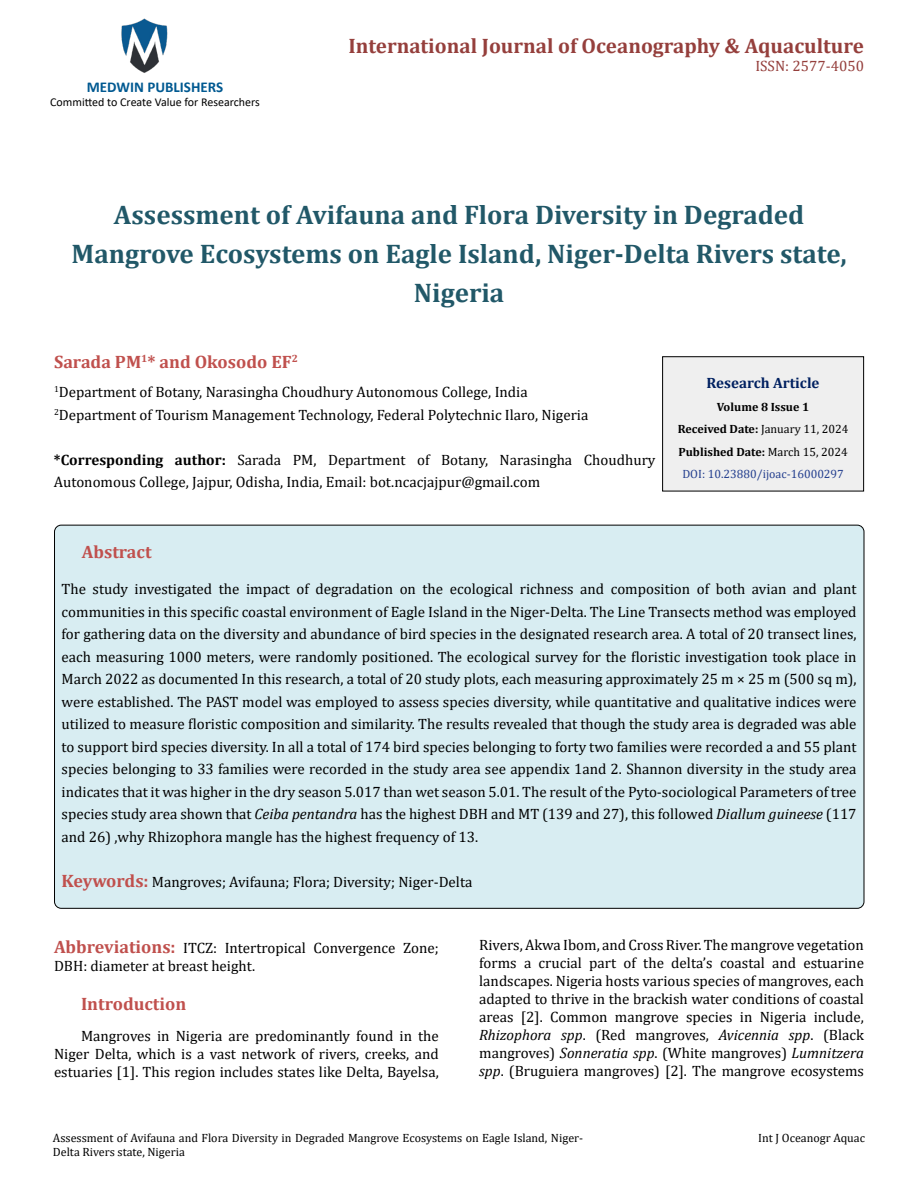
<style>
.page{position:relative;width:918px;height:1188px;background:#fff}
.page>*{position:absolute;margin:0;border:0;box-sizing:border-box;transform-origin:0 0}
.t1{font:700 27px/39px "Cambria";color:#215868;text-align:center}
.t2{font:700 21px "Cambria";color:#953f3c}
.t3{font:700 18px "Cambria";color:#c0504d}
.t4{font:15px/22.5px "Cambria";color:#000}
.t5{font:700 15px "Calibri";color:#005991}
.t6{font:700 15px "Cambria";color:#002060}
.t7{font:15px "Cambria";color:#953f3c}
.t8{font:12px/14.4px "Cambria";color:#000}
.t9{font:700 12px/22.5px "Cambria";color:#000;text-align:center}
.t10{font:12px "Calibri";color:#000}
.s1{font-weight:700}
.s2{font-weight:400}
.s3{font-weight:400;color:#25408f}
.s4{font-style:italic}
.s5{font-weight:700;font-size:18px;color:#c0504d}
</style>
<div class="page">
<img style="left:121px;top:18px;width:47px;height:55px">
<div style="left:663px;top:357px;width:201px;height:134px;background:#efefef"></div>
<div style="left:662px;top:356px;width:202px;height:135px;border:1px solid #000"></div>
<div style="left:55px;top:525px;width:809px;height:383px;background:#d8edf2;border-radius:7px"></div>
<p class="t5" style="left:87px;top:76px;width:138px">MEDWIN PUBLISHERS</p>
<p class="t10" style="left:50px;top:94px;width:211px">Committed to Create Value for Researchers</p>
<h2 class="t2" style="left:348px;top:31px;width:517px">International Journal of Oceanography &amp; Aquaculture</h2>
<p class="t7" style="left:755px;top:57px;width:110px">ISSN: 2577-4050</p>
<h1 class="t1" style="left:72px;top:195px;width:777px">Assessment of Avifauna and Flora Diversity in Degraded<br>Mangrove Ecosystems on Eagle Island, Niger-Delta Rivers state,<br>Nigeria</h1>
<p class="t3" style="left:54px;top:349px;width:245px">Sarada PM<sup>1</sup>* and Okosodo EF<sup>2</sup></p>
<p class="t4" style="left:54px;top:381px;width:536px"><sup>1</sup>Department of Botany, Narasingha Choudhury Autonomous College, India<br><sup>2</sup>Department of Tourism Management Technology, Federal Polytechnic Ilaro, Nigeria</p>
<p class="t4" style="left:54px;top:448px;width:603px"><span class="s1">*Corresponding author:</span> Sarada PM, Department of Botany, Narasingha Choudhury<br>Autonomous College, Jajpur, Odisha, India, Email: bot.ncacjajpur@gmail.com</p>
<p class="t6" style="left:707px;top:373px;width:114px">Research Article</p>
<p class="t9" style="left:678px;top:395px;width:172px">Volume 8 Issue 1<br>Received Date: <span class="s2">January 11, 2024<br></span>Published Date: <span class="s2">March 15, 2024<br></span><span class="s3">DOI: 10.23880/ijoac-16000297</span></p>
<p class="t3" style="left:82px;top:539px;width:71px">Abstract</p>
<p class="t4" style="left:62px;top:578px;width:797px;text-align:justify">The study investigated the impact of degradation on the ecological richness and composition of both avian and plant communities in this specific coastal environment of Eagle Island in the Niger-Delta. The Line Transects method was employed for gathering data on the diversity and abundance of bird species in the designated research area. A total of 20 transect lines, each measuring 1000 meters, were randomly positioned. The ecological survey for the floristic investigation took place in March 2022 as documented In this research, a total of 20 study plots, each measuring approximately 25 m × 25 m (500 sq m), were established. The PAST model was employed to assess species diversity, while quantitative and qualitative indices were utilized to measure floristic composition and similarity. The results revealed that though the study area is degraded was able to support bird species diversity. In all a total of 174 bird species belonging to forty two families were recorded a and 55 plant species belonging to 33 families were recorded in the study area see appendix 1and 2. Shannon diversity in the study area indicates that it was higher in the dry season 5.017 than wet season 5.01. The result of the Pyto-sociological Parameters of tree species study area shown that <span class="s4">Ceiba pentandra</span> has the highest DBH and MT (139 and 27), this followed <span class="s4">Diallum guineese</span> (117 and 26) ,why Rhizophora mangle has the highest frequency of 13.</p>
<p class="t4" style="left:62px;top:870px;width:412px"><span class="s5">Keywords:</span> Mangroves; Avifauna; Flora; Diversity; Niger-Delta</p>
<p class="t4" style="left:54px;top:938px;width:386px;line-height:18px"><span class="s5">Abbreviations:</span> ITCZ: Intertropical Convergence Zone;<br>DBH: diameter at breast height.</p>
<p class="t3" style="left:81px;top:991px;width:107px">Introduction</p>
<p class="t4" style="left:54px;top:1027px;width:386px;line-height:18px;text-align:justify;text-indent:27px">Mangroves in Nigeria are predominantly found in the Niger Delta, which is a vast network of rivers, creeks, and estuaries [1]. This region includes states like Delta, Bayelsa,</p>
<p class="t4" style="left:479px;top:936px;width:386px;line-height:18px;text-align:justify">Rivers, Akwa Ibom, and Cross River. The mangrove vegetation forms a crucial part of the delta’s coastal and estuarine landscapes. Nigeria hosts various species of mangroves, each adapted to thrive in the brackish water conditions of coastal areas [2]. Common mangrove species in Nigeria include, <span class="s4">Rhizophora spp</span>. (Red mangroves, <span class="s4">Avicennia spp</span>. (Black mangroves) <span class="s4">Sonneratia spp</span>. (White mangroves) <span class="s4">Lumnitzera spp</span>. (Bruguiera mangroves) [2]. The mangrove ecosystems</p>
<p class="t8" style="left:53px;top:1131px;width:532px">Assessment of Avifauna and Flora Diversity in Degraded Mangrove Ecosystems on Eagle Island, Niger-<br>Delta Rivers state, Nigeria</p>
<p class="t8" style="left:758px;top:1131px;width:108px">Int J Oceanogr Aquac</p>
</div>
